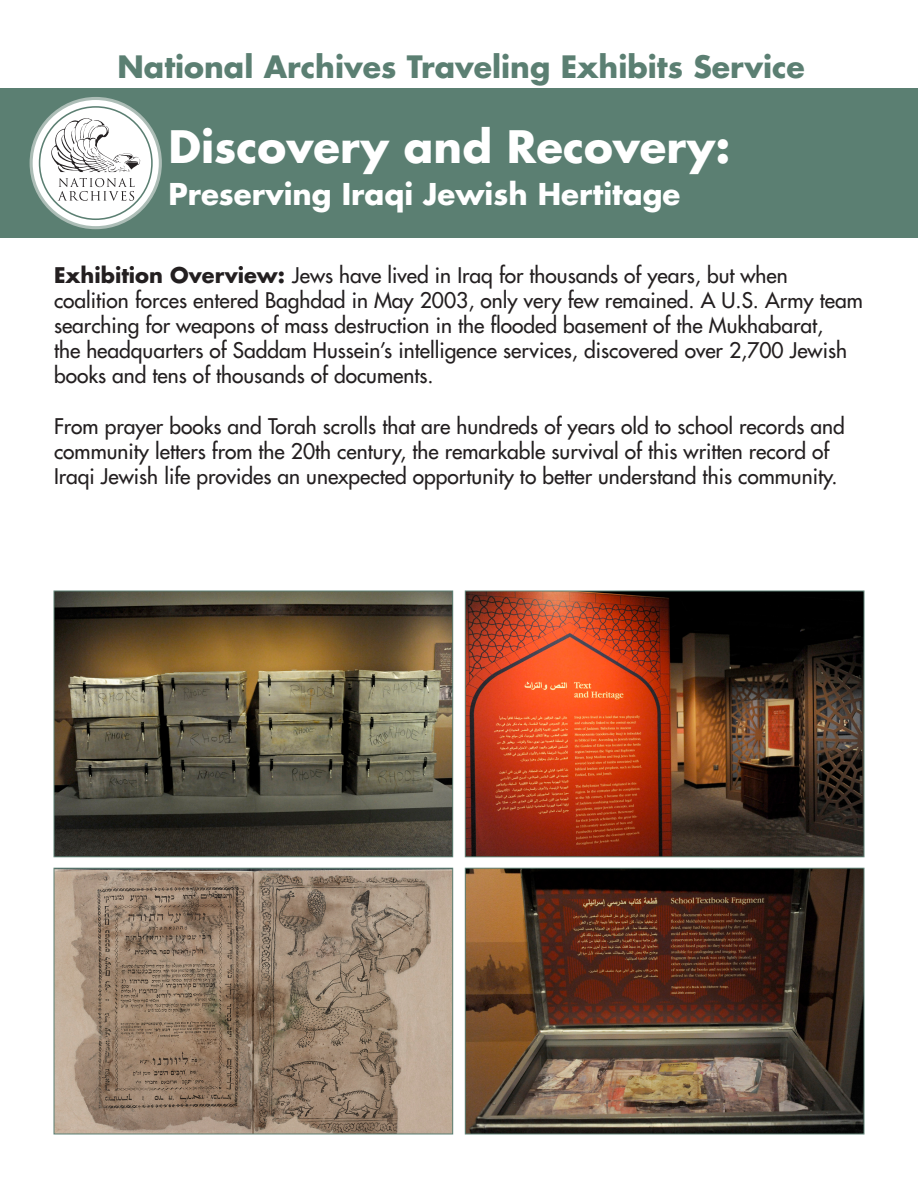
<style>
.page{position:relative;width:918px;height:1188px;background:#fff}
.page>*{position:absolute;margin:0;border:0;box-sizing:border-box;transform-origin:0 0}
.Title_Header{font:700 43.5px "Futura LT";color:#fff}
.t1{font:700 30px "Futura LT";color:#5b7f72}
.Title_Sub_Header{font:700 29.25px "Futura LT";color:#fff}
.Overview_Text{font:21px/25.2px "Futura LT";color:#231f20}
.s1{font-weight:700}
</style>
<div class="page">
<img style="left:56px;top:593px;width:395px;height:262px">
<div style="left:54px;top:591px;width:399px;height:266px;border:1px solid #5b7f72"></div>
<img style="left:56px;top:870px;width:395px;height:262px">
<div style="left:54px;top:868px;width:399px;height:266px;border:1px solid #5b7f72"></div>
<img style="left:467px;top:870px;width:395px;height:262px">
<div style="left:465px;top:868px;width:399px;height:266px;border:1px solid #5b7f72"></div>
<img style="left:467px;top:593px;width:395px;height:262px">
<div style="left:465px;top:591px;width:399px;height:266px;border:1px solid #5b7f72"></div>
<div style="left:0;top:89px;width:918px;height:149px;background:#5b7f72"></div>
<svg style="left:31px;top:98px;width:129px;height:130px;background:#e5eae8"></svg>
<div style="left:30px;top:97px;width:132px;height:132px;border:3px solid #acbdb6;border-radius:50%"></div>
<div style="left:40px;top:107px;width:112px;height:112px;background:#fff;border-radius:50%"></div>
<div style="left:39px;top:106px;width:114px;height:114px;border:2px solid #5b7f72;border-radius:50%"></div>
<svg style="left:58px;top:178px;width:77px;height:23px"></svg>
<svg style="left:51px;top:118px;width:89px;height:54px"></svg>
<h2 class="t1" style="left:117px;top:46px;width:689px">National Archives Traveling Exhibits Service</h2>
<p class="Title_Header" style="left:168px;top:118px;width:563px">Discovery and Recovery:</p>
<p class="Title_Sub_Header" style="left:168px;top:174px;width:513px">Preserving Iraqi Jewish Hertitage</p>
<p class="Overview_Text" style="left:54px;top:262px;width:810px"><span class="s1">Exhibition Overview:</span> Jews have lived in Iraq for thousands of years, but when coalition forces entered Baghdad in May 2003, only very few remained. A U.S. Army team searching for weapons of mass destruction in the flooded basement of the Mukhabarat,<br>the headquarters of Saddam Hussein’s intelligence services, discovered over 2,700 Jewish books and tens of thousands of documents.</p>
<p class="Overview_Text" style="left:54px;top:413px;width:792px">From prayer books and Torah scrolls that are hundreds of years old to school records and community letters from the 20th century, the remarkable survival of this written record of<br>Iraqi Jewish life provides an unexpected opportunity to better understand this community.</p>
</div>
